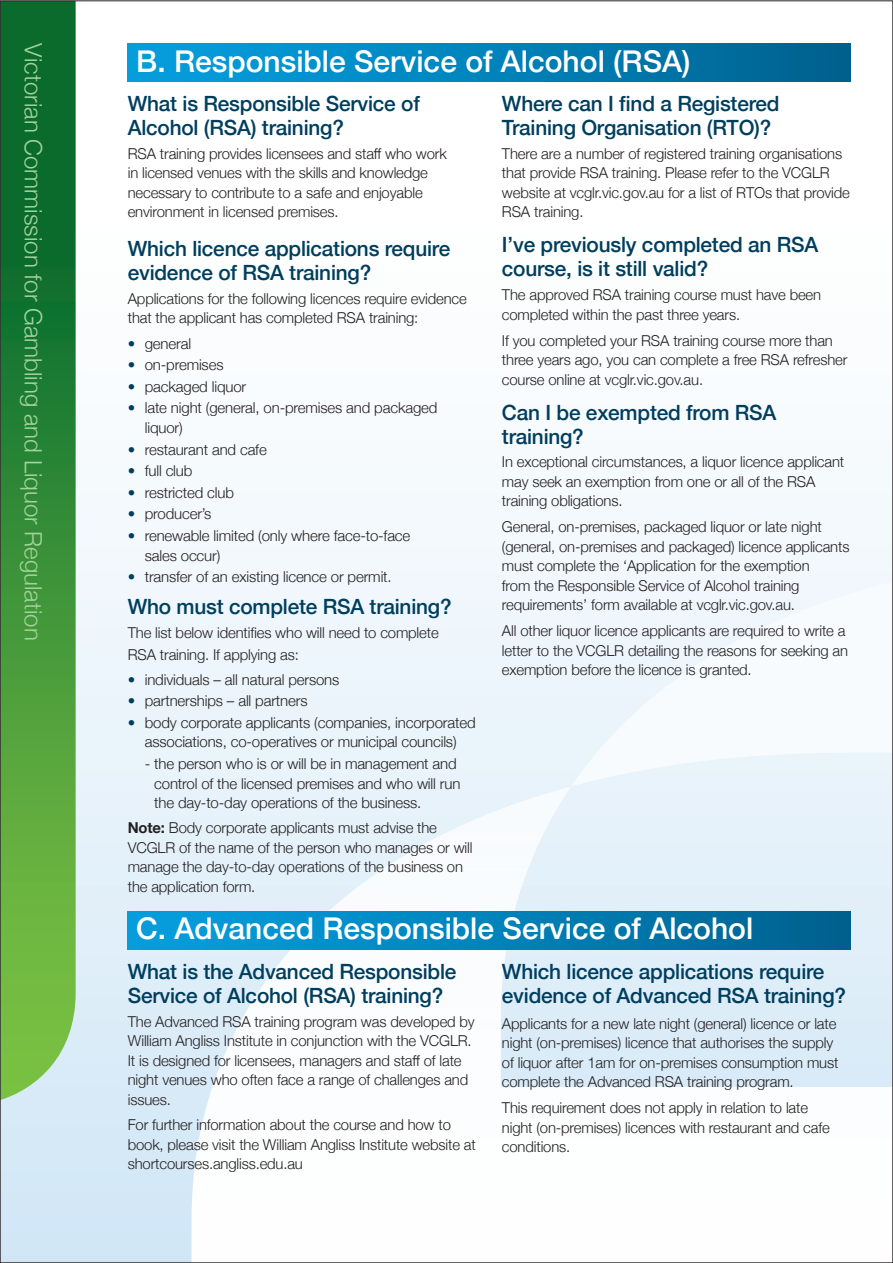
<style>
.page{position:relative;width:893px;height:1263px;background:#fff}
.page>*{position:absolute;margin:0;border:0;box-sizing:border-box;transform-origin:0 0}
.t1{font:500 30px "Helvetica Neue";color:#fff}
.t2{font:300 24px "Helvetica Neue";color:#a3d39c}
.t3{font:500 21px/24px "Helvetica Neue";letter-spacing:-.01em;color:#003e5e}
.t4{font:300 15px/19.5px "Helvetica Neue";letter-spacing:-.01em;color:#231f20}
.s1{color:#003e5e}
.s2{font-weight:700}
</style>
<div class="page">
<div style="left:0;top:156px;width:893px;height:1107px;background:linear-gradient(to bottom,#fff,#d1e7f6)"></div>
<svg style="left:571px;top:551px;width:320px;height:235px;fill:#f2f8fc"></svg>
<svg style="left:192px;top:786px;width:699px;height:475px"></svg>
<svg style="left:2px;top:3px;width:74px;height:1097px;background:#3c913b"></svg>
<div style="left:128px;top:43px;width:722px;height:39px;background:linear-gradient(to right,#04a1e2,#006290)"></div>
<div style="left:128px;top:911px;width:722px;height:38px;background:linear-gradient(to right,#04a1e2,#006290)"></div>
<p class="t2" style="left:53px;top:43px;width:599px;rotate:90deg">Victorian Commission for Gambling and Liquor Regulation</p>
<p class="t1" style="left:136px;top:37px;width:556px">B. Responsible Service of Alcohol (RSA)</p>
<p class="t3" style="left:128px;top:90px;width:294px">What is Responsible Service of<br>Alcohol (RSA) training?</p>
<p class="t4" style="left:128px;top:143px;width:321px">RSA training provides licensees and staff who work in licensed venues with the skills and knowledge necessary to contribute to a safe and enjoyable environment in licensed premises.</p>
<p class="t3" style="left:128px;top:235px;width:324px">Which licence applications require evidence of RSA training?</p>
<p class="t4" style="left:128px;top:288px;width:340px">Applications for the following licences require evidence that the applicant has completed RSA training:</p>
<p class="t4" style="left:128px;top:332px;width:65px"><span class="s1">•</span> general</p>
<p class="t4" style="left:128px;top:354px;width:97px"><span class="s1">•</span> on-premises</p>
<p class="t4" style="left:128px;top:376px;width:120px"><span class="s1">•</span> packaged liquor</p>
<p class="t4" style="left:145px;top:397px;width:294px;text-indent:-17px"><span class="s1">•</span> late night (general, on-premises and packaged liquor)</p>
<p class="t4" style="left:128px;top:438px;width:141px"><span class="s1">•</span> restaurant and cafe</p>
<p class="t4" style="left:128px;top:460px;width:66px"><span class="s1">•</span> full club</p>
<p class="t4" style="left:128px;top:482px;width:108px"><span class="s1">•</span> restricted club</p>
<p class="t4" style="left:128px;top:503px;width:85px"><span class="s1">•</span> producer’s</p>
<p class="t4" style="left:145px;top:525px;width:267px;text-indent:-17px"><span class="s1">•</span> renewable limited (only where face-to-face sales occur)</p>
<p class="t4" style="left:128px;top:566px;width:265px"><span class="s1">•</span> transfer of an existing licence or permit.</p>
<p class="t3" style="left:128px;top:593px;width:325px">Who must complete RSA training?</p>
<p class="t4" style="left:128px;top:620px;width:312px;line-height:22px">The list below identifies who will need to complete<br>RSA training. If applying as:</p>
<p class="t4" style="left:128px;top:668px;width:213px"><span class="s1">•</span> individuals – all natural persons</p>
<p class="t4" style="left:128px;top:690px;width:181px"><span class="s1">•</span> partnerships – all partners</p>
<p class="t4" style="left:128px;top:712px;width:349px;text-align:center"><span class="s1">•</span> body corporate applicants (companies, incorporated associations, co-operatives or municipal councils)</p>
<p class="t4" style="left:154px;top:753px;width:308px;text-indent:-9px">- the person who is or will be in management and control of the licensed premises and who will run the day-to-day operations of the business.</p>
<p class="t4" style="left:128px;top:817px;width:346px"><span class="s2">Note:</span> Body corporate applicants must advise the VCGLR of the name of the person who manages or will manage the day-to-day operations of the business on the application form.</p>
<p class="t3" style="left:502px;top:90px;width:279px">Where can I find a Registered<br>Training Organisation (RTO)?</p>
<p class="t4" style="left:502px;top:143px;width:349px">There are a number of registered training organisations that provide RSA training. Please refer to the VCGLR website at vcglr.vic.gov.au for a list of RTOs that provide RSA training.</p>
<p class="t3" style="left:502px;top:231px;width:318px">I’ve previously completed an RSA course, is it still valid?</p>
<p class="t4" style="left:502px;top:284px;width:321px">The approved RSA training course must have been completed within the past three years.</p>
<p class="t4" style="left:502px;top:329px;width:347px">If you completed your RSA training course more than three years ago, you can complete a free RSA refresher course online at vcglr.vic.gov.au.</p>
<p class="t3" style="left:502px;top:398px;width:276px">Can I be exempted from RSA training?</p>
<p class="t4" style="left:502px;top:451px;width:344px">In exceptional circumstances, a liquor licence applicant may seek an exemption from one or all of the RSA training obligations.</p>
<p class="t4" style="left:502px;top:516px;width:349px">General, on-premises, packaged liquor or late night (general, on-premises and packaged) licence applicants must complete the ‘Application for the exemption<br>from the Responsible Service of Alcohol training requirements’ form available at vcglr.vic.gov.au.</p>
<p class="t4" style="left:502px;top:620px;width:348px">All other liquor licence applicants are required to write a letter to the VCGLR detailing the reasons for seeking an exemption before the licence is granted.</p>
<p class="t1" style="left:136px;top:904px;width:618px">C. Advanced Responsible Service of Alcohol</p>
<p class="t3" style="left:128px;top:957px;width:330px">What is the Advanced Responsible<br>Service of Alcohol (RSA) training?</p>
<p class="t4" style="left:128px;top:1010px;width:349px">The Advanced RSA training program was developed by William Angliss Institute in conjunction with the VCGLR.<br>It is designed for licensees, managers and staff of late night venues who often face a range of challenges and issues.</p>
<p class="t4" style="left:128px;top:1114px;width:350px">For further information about the course and how to book, please visit the William Angliss Institute website at shortcourses.angliss.edu.au</p>
<p class="t3" style="left:502px;top:957px;width:346px">Which licence applications require evidence of Advanced RSA training?</p>
<p class="t4" style="left:502px;top:1012px;width:338px">Applicants for a new late night (general) licence or late night (on-premises) licence that authorises the supply of liquor after 1am for on-premises consumption must complete the Advanced RSA training program.</p>
<p class="t4" style="left:502px;top:1097px;width:329px">This requirement does not apply in relation to late night (on-premises) licences with restaurant and cafe conditions.</p>
</div>
